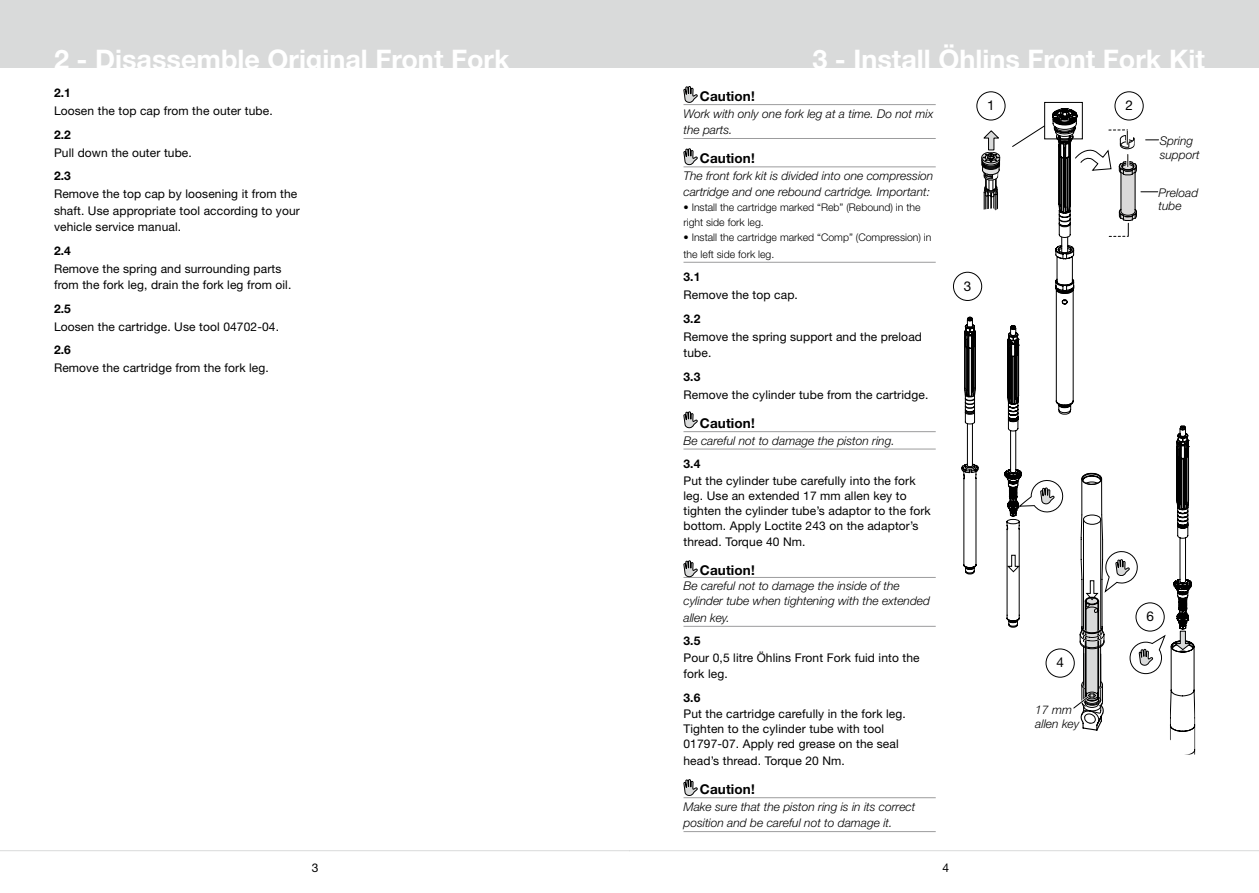
<style>
.page{position:relative;width:1259px;height:893px;background:#fff}
.page>*{position:absolute;margin:0;border:0;box-sizing:border-box;transform-origin:0 0}
.t1{font:700 27px "Helvetica Neue LT Std";color:#fff}
.t2{font:700 13.5px "Helvetica Neue LT Std";letter-spacing:.01em;color:#000}
.t3{font:13.5px "Helvetica Neue LT Std";color:#000}
.t4{font:12px/16.5px "Helvetica Neue LT Std";letter-spacing:.01em;color:#000}
.t5{font:italic 300 12px/16.5px "Helvetica Neue LT Std";color:#000}
.t6{font:700 12px "Helvetica Neue LT Std";color:#000}
.t7{font:300 10.5px/15px "Helvetica Neue LT Std";color:#000}
</style>
<div class="page">
<div style="left:0;top:0;width:629px;height:67px;background:#d9dada"></div>
<hr style="left:0;top:850px;width:629px;height:1px;background:#d9dada">
<div style="left:629px;top:0;width:630px;height:67px;background:#d9dada"></div>
<hr style="left:629px;top:850px;width:630px;height:1px;background:#d9dada">
<hr style="left:683px;top:104px;width:252px;height:1px;background:#9c9c9d">
<hr style="left:683px;top:138px;width:252px;height:1px;background:#9c9c9d">
<hr style="left:683px;top:167px;width:252px;height:1px;background:#9c9c9d">
<hr style="left:683px;top:262px;width:252px;height:1px;background:#9c9c9d">
<hr style="left:683px;top:431px;width:252px;height:1px;background:#9c9c9d">
<hr style="left:683px;top:449px;width:252px;height:1px;background:#9c9c9d">
<hr style="left:683px;top:577px;width:252px;height:1px;background:#9c9c9d">
<hr style="left:683px;top:626px;width:252px;height:1px;background:#9c9c9d">
<hr style="left:683px;top:797px;width:252px;height:1px;background:#9c9c9d">
<hr style="left:683px;top:831px;width:252px;height:1px;background:#9c9c9d">
<svg style="left:683px;top:86px;width:14px;height:17px"></svg>
<svg style="left:683px;top:148px;width:14px;height:17px"></svg>
<svg style="left:683px;top:411px;width:14px;height:17px"></svg>
<svg style="left:683px;top:560px;width:14px;height:17px"></svg>
<svg style="left:683px;top:779px;width:14px;height:17px"></svg>
<div style="left:976px;top:91px;width:29px;height:29px;border:1px solid #000;border-radius:50%"></div>
<div style="left:1114px;top:91px;width:29px;height:29px;border:1px solid #000;border-radius:50%"></div>
<svg style="left:953px;top:272px;width:28px;height:28px"></svg>
<div style="left:953px;top:272px;width:29px;height:29px;border:1px solid #000;border-radius:50%"></div>
<div style="left:1044px;top:102px;width:38px;height:37px;border:1px solid #000"></div>
<svg style="left:961px;top:108px;width:234px;height:647px"></svg>
<h1 class="t1" style="left:54px;top:42px;width:457px">2 - Disassemble Original Front Fork</h1>
<h1 class="t1" style="left:812px;top:42px;width:394px">3 - Install Öhlins Front Fork Kit</h1>
<p class="t6" style="left:54px;top:86px;width:18px">2.1</p>
<p class="t4" style="left:54px;top:103px;width:220px">Loosen the top cap from the outer tube.</p>
<p class="t6" style="left:54px;top:127px;width:18px">2.2</p>
<p class="t4" style="left:54px;top:144px;width:139px">Pull down the outer tube.</p>
<p class="t6" style="left:54px;top:169px;width:18px">2.3</p>
<p class="t4" style="left:54px;top:186px;width:247px">Remove the top cap by loosening it from the shaft. Use appropriate tool according to your vehicle service manual.</p>
<p class="t6" style="left:54px;top:243px;width:18px">2.4</p>
<p class="t4" style="left:54px;top:260px;width:239px">Remove the spring and surrounding parts from the fork leg, drain the fork leg from oil.</p>
<p class="t6" style="left:54px;top:301px;width:18px">2.5</p>
<p class="t4" style="left:54px;top:318px;width:226px">Loosen the cartridge. Use tool 04702-04.</p>
<p class="t6" style="left:54px;top:343px;width:18px">2.6</p>
<p class="t4" style="left:54px;top:360px;width:216px">Remove the cartridge from the fork leg.</p>
<p class="t2" style="left:700px;top:88px;width:56px">Caution!</p>
<p class="t5" style="left:683px;top:105px;width:251px">Work with only one fork leg at a time. Do not mix the parts.</p>
<p class="t2" style="left:700px;top:150px;width:56px">Caution!</p>
<p class="t5" style="left:683px;top:167px;width:251px">The front fork kit is divided into one compression cartridge and one rebound cartridge. Important:</p>
<p class="t7" style="left:683px;top:200px;width:239px">• Install the cartridge marked “Reb” (Rebound) in the right side fork leg.</p>
<p class="t7" style="left:683px;top:229px;width:249px;line-height:16.5px">• Install the cartridge marked “Comp” (Compression) in the left side fork leg.</p>
<p class="t6" style="left:683px;top:270px;width:18px">3.1</p>
<p class="t4" style="left:683px;top:287px;width:116px">Remove the top cap.</p>
<p class="t6" style="left:683px;top:311px;width:18px">3.2</p>
<p class="t4" style="left:683px;top:328px;width:240px">Remove the spring support and the preload tube.</p>
<p class="t6" style="left:683px;top:369px;width:18px">3.3</p>
<p class="t4" style="left:683px;top:386px;width:246px">Remove the cylinder tube from the cartridge.</p>
<p class="t2" style="left:700px;top:415px;width:56px">Caution!</p>
<p class="t5" style="left:683px;top:432px;width:213px">Be careful not to damage the piston ring.</p>
<p class="t6" style="left:683px;top:456px;width:18px">3.4</p>
<p class="t4" style="left:683px;top:473px;width:249px;line-height:15px">Put the cylinder tube carefully into the fork leg. Use an extended 17 mm allen key to tighten the cylinder tube’s adaptor to the fork bottom. Apply Loctite 243 on the adaptor’s</p>
<p class="t4" style="left:683px;top:533px;width:124px">thread. Torque 40 Nm.</p>
<p class="t2" style="left:700px;top:562px;width:56px">Caution!</p>
<p class="t5" style="left:683px;top:578px;width:248px;line-height:15px">Be careful not to damage the inside of the cylinder tube when tightening with the extended</p>
<p class="t5" style="left:683px;top:609px;width:48px">allen key.</p>
<p class="t6" style="left:683px;top:634px;width:18px">3.5</p>
<p class="t4" style="left:683px;top:649px;width:238px">Pour 0,5 litre Öhlins Front Fork fuid into the fork leg.</p>
<p class="t6" style="left:683px;top:690px;width:18px">3.6</p>
<p class="t4" style="left:683px;top:706px;width:224px;line-height:15px">Put the cartridge carefully in the fork leg.<br>Tighten to the cylinder tube with tool<br>01797‑07. Apply red grease on the seal</p>
<p class="t4" style="left:683px;top:752px;width:163px">head’s thread. Torque 20 Nm.</p>
<p class="t2" style="left:700px;top:781px;width:56px">Caution!</p>
<p class="t5" style="left:683px;top:798px;width:233px">Make sure that the piston ring is in its correct position and be careful not to damage it.</p>
<p class="t3" style="left:987px;top:97px;width:9px">1</p>
<p class="t3" style="left:1125px;top:97px;width:9px">2</p>
<p class="t5" style="left:1159px;top:134px;width:41px;line-height:13.5px">Spring support</p>
<p class="t5" style="left:1158px;top:186px;width:41px;line-height:13.5px">Preload tube</p>
<p class="t3" style="left:964px;top:278px;width:9px">3</p>
<p class="t3" style="left:1146px;top:608px;width:9px">6</p>
<p class="t3" style="left:1056px;top:655px;width:9px">4</p>
<p class="t5" style="left:1035px;top:703px;width:46px;line-height:13.5px">17 mm allen key</p>
<p class="t4" style="left:312px;top:859px;width:8px">3</p>
<p class="t4" style="left:942px;top:859px;width:8px">4</p>
</div>
